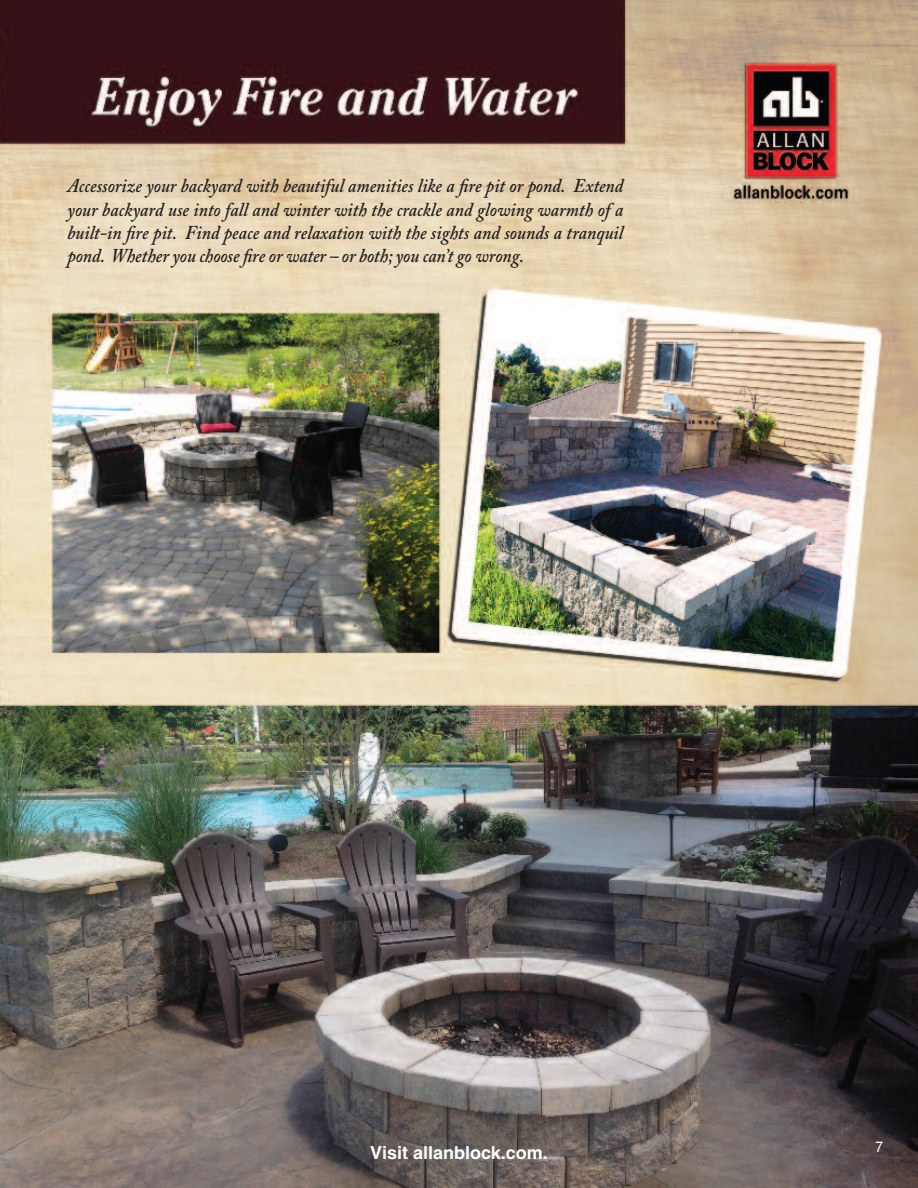
<style>
.page{position:relative;width:918px;height:1188px;background:#fff}
.page>*{position:absolute;margin:0;border:0;box-sizing:border-box;transform-origin:0 0}
.t1{font:italic 600 19.5px/23.4px "Adobe Caslon Pro";color:#231f20;text-align:justify;scale:.9 1}
.t2{font:700 18px "Helvetica";color:#fff}
.t3{font:15px "Helvetica";color:#fff;scale:.9 1}
</style>
<div class="page">
<img style="left:1px;top:0;width:917px;height:1188px">
<p class="t1" style="left:68px;top:177px;width:619px">Accessorize your backyard with beautiful amenities like a fire pit or pond. Extend your backyard use into fall and winter with the crackle and glowing warmth of a built-in fire pit. Find peace and relaxation with the sights and sounds a tranquil pond. Whether you choose fire or water – or both; you can’t go wrong.</p>
<p class="t2" style="left:370px;top:1146px;width:179px">Visit allanblock.com.</p>
<p class="t3" style="left:876px;top:1141px;width:10px">7</p>
</div>
